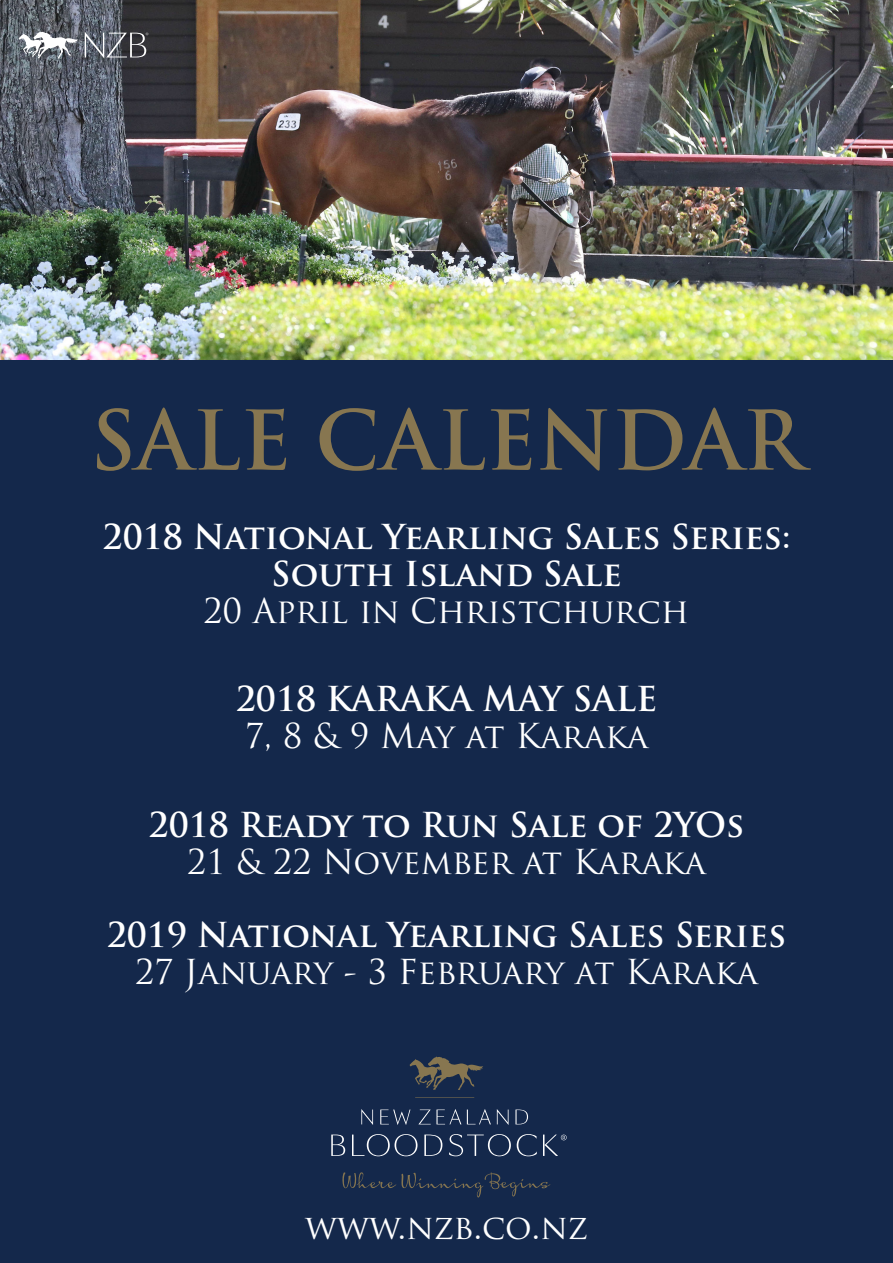
<style>
.page{position:relative;width:893px;height:1263px;background:#14284b}
.page>*{position:absolute;margin:0;border:0;box-sizing:border-box;transform-origin:0 0}
.t1{font:700 79.95px "Trajan Pro";color:#877650}
.t2{font:700 33.45px/36.9px "Trajan Pro";color:#fff;text-align:center}
.t3{font:33.45px "Trajan Pro";color:#fff}
.t4{font:33px "Trajan Pro";color:#fff}
</style>
<div class="page">
<svg style="left:331px;top:1056px;width:236px;height:141px"></svg>
<img style="left:0;top:0;width:893px;height:359px">
<svg style="left:19px;top:31px;width:129px;height:28px;background:#7c7f85"></svg>
<p class="t1" style="left:90px;top:391px;width:715px">SALE CALENDAR</p>
<p class="t2" style="left:103px;top:519px;width:689px">2018 National Yearling Sales Series:<br>South Island Sale</p>
<p class="t3" style="left:204px;top:590px;width:487px">20 April in Christchurch</p>
<p class="t2" style="left:236px;top:681px;width:423px">2018 KARAKA MAY SALE</p>
<p class="t3" style="left:245px;top:715px;width:405px">7, 8 &amp; 9 May at Karaka</p>
<p class="t2" style="left:149px;top:806px;width:597px">2018 Ready to Run Sale of 2YOs</p>
<p class="t3" style="left:187px;top:840px;width:520px">21 &amp; 22 November at Karaka</p>
<p class="t2" style="left:107px;top:917px;width:681px">2019 National Yearling Sales Series</p>
<p class="t3" style="left:135px;top:951px;width:624px">27 January - 3 February at Karaka</p>
<p class="t4" style="left:305px;top:1206px;width:284px">www.nzb.co.nz</p>
</div>
